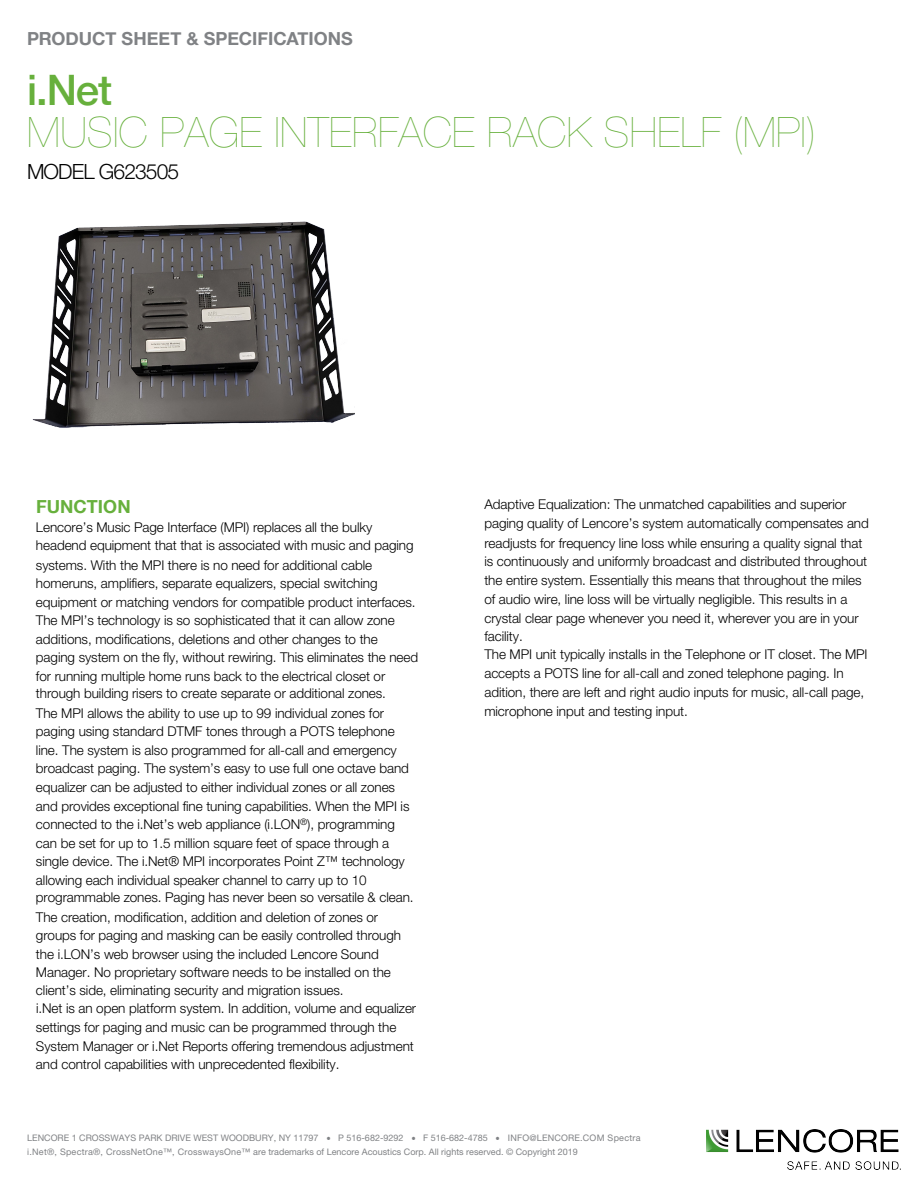
<style>
.page{position:relative;width:918px;height:1188px;background:#fff}
.page>*{position:absolute;margin:0;border:0;box-sizing:border-box;transform-origin:0 0}
.t1{font:200 42px "Helvetica Neue LT Std";letter-spacing:.01em;color:#67b03c}
.t2{font:500 42px "Helvetica Neue LT";color:#67b03c}
.t3{font:300 21px "Helvetica Neue LT Std";letter-spacing:-.04em;color:#000}
.t4{font:700 18px "Helvetica Neue";color:#808285}
.t5{font:700 18px "Helvetica Neue LT";letter-spacing:.005em;color:#67b03c}
.t6{font:300 13.5px/18.5px "Helvetica Neue LT Std";letter-spacing:-.005em;color:#000}
.t7{font:9px/14.4px "Helvetica Neue LT Std";color:#808285}
</style>
<div class="page">
<img style="left:706px;top:1129px;width:194px;height:40px">
<img style="left:32px;top:221px;width:322px;height:207px">
<h3 class="t4" style="left:27px;top:24px;width:327px">PRODUCT SHEET &amp; SPECIFICATIONS</h3>
<h1 class="t2" style="left:27px;top:65px;width:86px">i.Net</h1>
<h1 class="t1" style="left:27px;top:107px;width:790px">MUSIC PAGE INTERFACE RACK SHELF (MPI)</h1>
<h2 class="t3" style="left:27px;top:159px;width:154px">MODEL G623505</h2>
<h3 class="t5" style="left:36px;top:495px;width:96px">FUNCTION</h3>
<p class="t6" style="left:36px;top:519px;width:379px;line-height:17.5px">Lencore’s Music Page Interface (MPI) replaces all the bulky headend equipment that that is associated with music and paging</p>
<p class="t6" style="left:36px;top:555px;width:384px">systems. With the MPI there is no need for additional cable homeruns, amplifiers, separate equalizers, special switching equipment or matching vendors for compatible product interfaces.<br>The MPI’s technology is so sophisticated that it can allow zone additions, modifications, deletions and other changes to the paging system on the fly, without rewiring. This eliminates the need for running multiple home runs back to the electrical closet or through building risers to create separate or additional zones.</p>
<p class="t6" style="left:36px;top:704px;width:379px">The MPI allows the ability to use up to 99 individual zones for paging using standard DTMF tones through a POTS telephone line. The system is also programmed for all-call and emergency broadcast paging. The system’s easy to use full one octave band equalizer can be adjusted to either individual zones or all zones and provides exceptional fine tuning capabilities. When the MPI is connected to the i.Net’s web appliance (i.LON<sup>®</sup>), programming can be set for up to 1.5 million square feet of space through a single device. The i.Net® MPI incorporates Point Z™ technology allowing each individual speaker channel to carry up to 10 programmable zones. Paging has never been so versatile &amp; clean.</p>
<p class="t6" style="left:36px;top:907px;width:382px">The creation, modification, addition and deletion of zones or groups for paging and masking can be easily controlled through the i.LON’s web browser using the included Lencore Sound Manager. No proprietary software needs to be installed on the client’s side, eliminating security and migration issues.<br>i.Net is an open platform system. In addition, volume and equalizer settings for paging and music can be programmed through the System Manager or i.Net Reports offering tremendous adjustment and control capabilities with unprecedented flexibility.</p>
<p class="t6" style="left:484px;top:495px;width:386px">Adaptive Equalization: The unmatched capabilities and superior paging quality of Lencore’s system automatically compensates and readjusts for frequency line loss while ensuring a quality signal that is continuously and uniformly broadcast and distributed throughout the entire system. Essentially this means that throughout the miles of audio wire, line loss will be virtually negligible. This results in a crystal clear page whenever you need it, wherever you are in your facility.<br>The MPI unit typically installs in the Telephone or IT closet. The MPI accepts a POTS line for all-call and zoned telephone paging. In adition, there are left and right audio inputs for music, all-call page, microphone input and testing input.</p>
<p class="t7" style="left:27px;top:1130px;width:615px;text-indent:481px">INFO@LENCORE.COM Spectra i.Net®, Spectra®, CrossNetOne™, CrosswaysOne™ are trademarks of Lencore Acoustics Corp. All rights reserved. © Copyright 2019</p>
<p class="t7" style="left:27px;top:1130px;width:293px">LENCORE 1 CROSSWAYS PARK DRIVE WEST WOODBURY, NY 11797</p>
<p class="t7" style="left:338px;top:1130px;width:67px">P 516-682-9292</p>
<p class="t7" style="left:423px;top:1130px;width:66px">F 516-682-4785</p>
</div>
